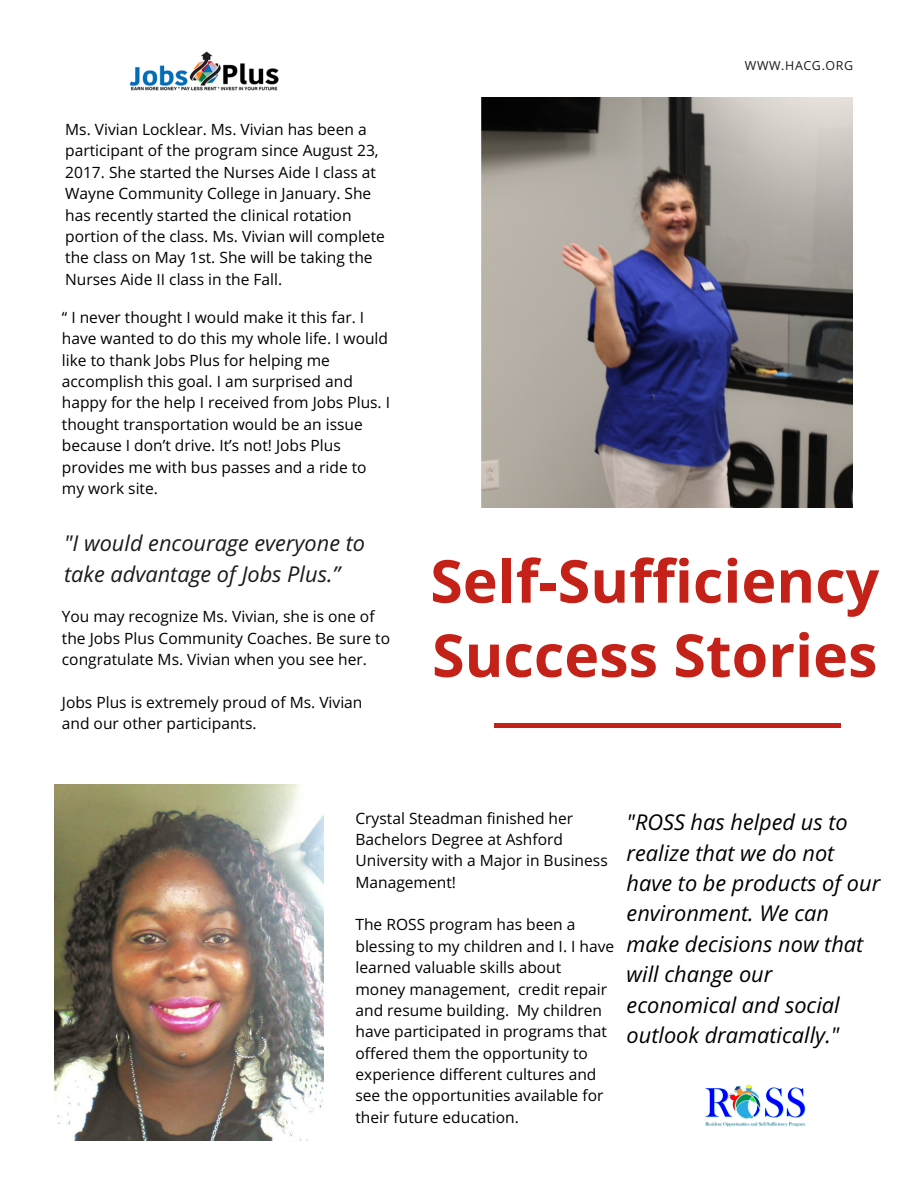
<style>
.page{position:relative;width:918px;height:1188px;background:#fff}
.page>*{position:absolute;margin:0;border:0;box-sizing:border-box;transform-origin:0 0}
.t1{font:700 59.1px/74.2px "Open Sans";color:#c42218}
.t2{font:italic 21.75px/30.3px "Open Sans";color:#000}
.t3{font:italic 21.75px/30.3px "Open Sans";color:#1b1b1b}
.t4{font:15.6px/21.3px "Open Sans";color:#000}
.t5{font:12.45px "Open Sans";letter-spacing:.05em;color:#1b1b1b}
</style>
<div class="page">
<img style="left:482px;top:98px;width:371px;height:409px">
<div style="left:494px;top:723px;width:347px;height:5px;background:#c42218"></div>
<img style="left:54px;top:784px;width:270px;height:357px">
<img style="left:705px;top:1084px;width:101px;height:43px">
<img style="left:129px;top:51px;width:150px;height:40px">
<p class="t4" style="left:65px;top:118px;width:321px">Ms. Vivian Locklear. Ms. Vivian has been a participant of the program since August 23, 2017. She started the Nurses Aide I class at Wayne Community College in January. She has recently started the clinical rotation portion of the class. Ms. Vivian will complete the class on May 1st. She will be taking the Nurses Aide II class in the Fall.</p>
<p class="t4" style="left:62px;top:306px;width:330px">“ I never thought I would make it this far. I have wanted to do this my whole life. I would like to thank Jobs Plus for helping me accomplish this goal. I am surprised and happy for the help I received from Jobs Plus. I thought transportation would be an issue because I don’t drive. It’s not! Jobs Plus provides me with bus passes and a ride to my work site.</p>
<h2 class="t3" style="left:64px;top:528px;width:303px">"I would encourage everyone to take advantage of Jobs Plus.”</h2>
<p class="t4" style="left:62px;top:605px;width:330px">You may recognize Ms. Vivian, she is one of the Jobs Plus Community Coaches. Be sure to congratulate Ms. Vivian when you see her.</p>
<p class="t4" style="left:62px;top:691px;width:302px">Jobs Plus is extremely proud of Ms. Vivian and our other participants.</p>
<p class="t5" style="left:745px;top:56px;width:110px">WWW.HACG.ORG</p>
<h1 class="t1" style="left:430px;top:543px;width:450px">Self-Sufficiency<br>Success Stories</h1>
<p class="t4" style="left:356px;top:807px;width:254px">Crystal Steadman finished her<br>Bachelors Degree at Ashford<br>University with a Major in Business<br>Management!</p>
<p class="t4" style="left:356px;top:914px;width:260px">The ROSS program has been a blessing to my children and I. I have learned valuable skills about money management, credit repair and resume building. My children have participated in programs that offered them the opportunity to experience different cultures and see the opportunities available for their future education.</p>
<h2 class="t2" style="left:627px;top:807px;width:255px">"ROSS has helped us to realize that we do not have to be products of our environment. We can make decisions now that will change our economical and social outlook dramatically."</h2>
</div>
